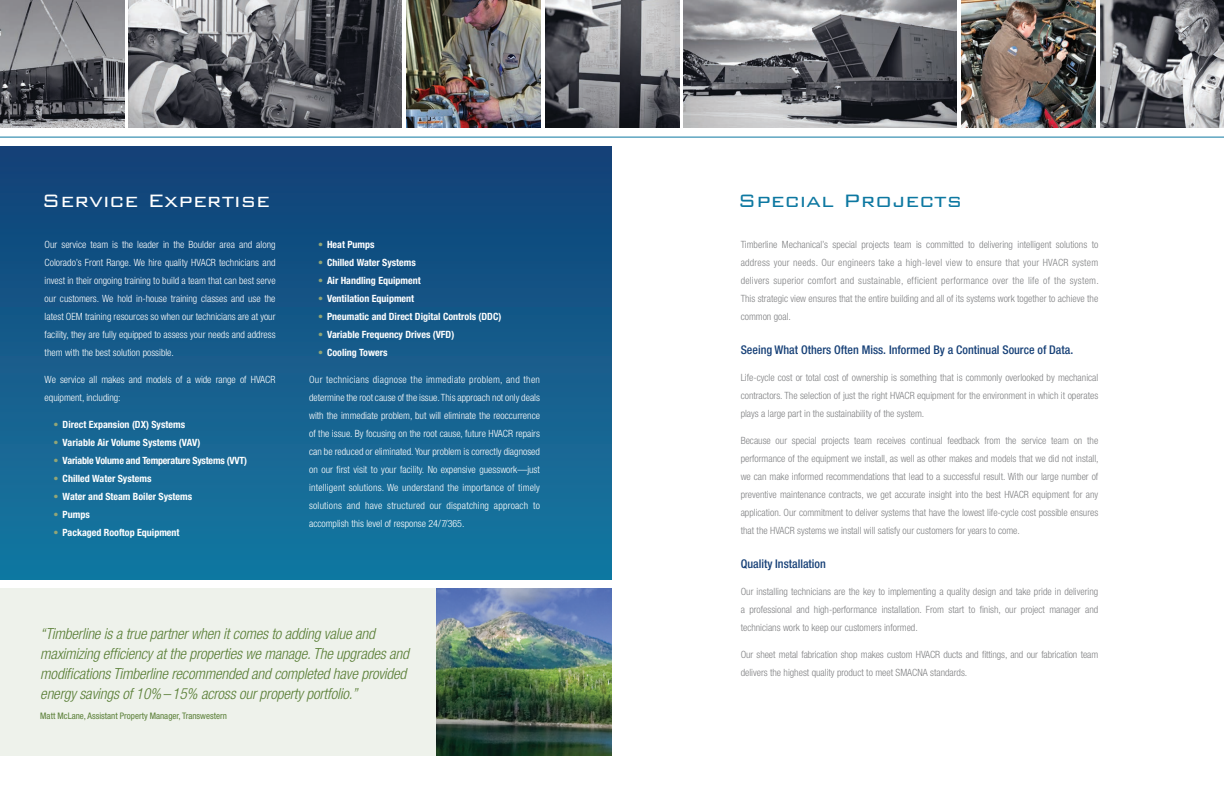
<style>
.page{position:relative;width:1224px;height:792px;background:#fff}
.page>*{position:absolute;margin:0;border:0;box-sizing:border-box;transform-origin:0 0}
.t1{font:300 24px "Bank Gothic BT";color:#fff}
.t2{font:300 24px "Bank Gothic BT";color:#0d78a1}
.t3{font:italic 300 condensed 15.3px/20px "Helvetica Neue";letter-spacing:-.01em;color:#5a7f37}
.t4{font:500 condensed 12px "Helvetica Neue";color:#164077}
.t5{font:300 condensed 10px/18px "Helvetica Neue";color:#808183;text-align:justify}
.t6{font:300 condensed 10px/18px "Helvetica Neue";color:#fff;text-align:justify}
.t7{font:700 condensed 10px "Helvetica Neue";color:#fff}
.t8{font:700 condensed 10px "Helvetica Neue";letter-spacing:-.02em;color:#fff}
.t9{font:condensed 9px "Helvetica Neue";color:#5a7f37}
.s1{color:#93a576}
</style>
<div class="page">
<div style="left:0;top:146px;width:612px;height:434px;background:linear-gradient(to bottom,#134177,#1679a2)"></div>
<hr style="left:612px;top:137px;width:612px;height:1px;background:#0d78a1">
<div style="left:0;top:589px;width:612px;height:167px;background:#eef2eb"></div>
<hr style="left:0;top:137px;width:612px;height:1px;background:#0d78a1">
<img style="left:129px;top:0;width:273px;height:128px">
<img style="left:961px;top:0;width:135px;height:128px">
<img style="left:0;top:0;width:124px;height:128px">
<img style="left:545px;top:0;width:134px;height:128px">
<img style="left:1100px;top:0;width:124px;height:128px">
<img style="left:406px;top:0;width:135px;height:128px">
<img style="left:684px;top:0;width:273px;height:128px">
<img style="left:436px;top:589px;width:176px;height:167px">
<p class="t1" style="left:42px;top:188px;width:230px">Service Expertise</p>
<p class="t6" style="left:45px;top:236px;width:232px">Our service team is the leader in the Boulder area and along Colorado’s Front Range. We hire quality HVACR technicians and invest in their ongoing training to build a team that can best serve our customers. We hold in-house training classes and use the latest OEM training resources so when our technicians are at your facility, they are fully equipped to assess your needs and address them with the best solution possible.</p>
<p class="t6" style="left:45px;top:371px;width:232px">We service all makes and models of a wide range of HVACR equipment, including:</p>
<p class="t7" style="left:54px;top:419px;width:133px"><span class="s1">•</span> Direct Expansion (DX) Systems</p>
<p class="t7" style="left:54px;top:437px;width:148px"><span class="s1">•</span> Variable Air Volume Systems (VAV)</p>
<p class="t8" style="left:54px;top:455px;width:195px"><span class="s1">•</span> Variable Volume and Temperature Systems (VVT)</p>
<p class="t7" style="left:54px;top:473px;width:99px"><span class="s1">•</span> Chilled Water Systems</p>
<p class="t7" style="left:54px;top:491px;width:140px"><span class="s1">•</span> Water and Steam Boiler Systems</p>
<p class="t7" style="left:54px;top:509px;width:38px"><span class="s1">•</span> Pumps</p>
<p class="t7" style="left:54px;top:527px;width:127px"><span class="s1">•</span> Packaged Rooftop Equipment</p>
<p class="t7" style="left:318px;top:238px;width:58px"><span class="s1">•</span> Heat Pumps</p>
<p class="t7" style="left:318px;top:256px;width:99px"><span class="s1">•</span> Chilled Water Systems</p>
<p class="t7" style="left:318px;top:274px;width:104px"><span class="s1">•</span> Air Handling Equipment</p>
<p class="t7" style="left:318px;top:292px;width:98px"><span class="s1">•</span> Ventilation Equipment</p>
<p class="t7" style="left:318px;top:310px;width:185px"><span class="s1">•</span> Pneumatic and Direct Digital Controls (DDC)</p>
<p class="t7" style="left:318px;top:328px;width:138px"><span class="s1">•</span> Variable Frequency Drives (VFD)</p>
<p class="t7" style="left:318px;top:346px;width:71px"><span class="s1">•</span> Cooling Towers</p>
<p class="t6" style="left:309px;top:370px;width:232px">Our technicians diagnose the immediate problem, and then determine the root cause of the issue. This approach not only deals with the immediate problem, but will eliminate the reoccurrence of the issue. By focusing on the root cause, future HVACR repairs can be reduced or eliminated. Your problem is correctly diagnosed on our first visit to your facility. No expensive guesswork—just intelligent solutions. We understand the importance of timely solutions and have structured our dispatching approach to accomplish this level of response 24/7/365.</p>
<p class="t3" style="left:40px;top:623px;width:370px">“Timberline is a true partner when it comes to adding value and maximizing efficiency at the properties we manage. The upgrades and modifications Timberline recommended and completed have provided energy savings of 10%–15% across our property portfolio.”</p>
<p class="t9" style="left:40px;top:710px;width:188px">Matt McLane, Assistant Property Manager, Transwestern</p>
<p class="t2" style="left:738px;top:188px;width:226px">Special Projects</p>
<p class="t5" style="left:741px;top:236px;width:360px">Timberline Mechanical’s special projects team is committed to delivering intelligent solutions to address your needs. Our engineers take a high-level view to ensure that your HVACR system delivers superior comfort and sustainable, efficient performance over the life of the system.<br>This strategic view ensures that the entire building and all of its systems work together to achieve the common goal.</p>
<p class="t4" style="left:741px;top:343px;width:334px">Seeing What Others Often Miss. Informed By a Continual Source of Data.</p>
<p class="t5" style="left:741px;top:369px;width:359px">Life-cycle cost or total cost of ownership is something that is commonly overlooked by mechanical contractors. The selection of just the right HVACR equipment for the environment in which it operates plays a large part in the sustainability of the system.</p>
<p class="t5" style="left:741px;top:432px;width:360px">Because our special projects team receives continual feedback from the service team on the performance of the equipment we install, as well as other makes and models that we did not install, we can make informed recommendations that lead to a successful result. With our large number of preventive maintenance contracts, we get accurate insight into the best HVACR equipment for any application. Our commitment to deliver systems that have the lowest life-cycle cost possible ensures that the HVACR systems we install will satisfy our customers for years to come.</p>
<p class="t4" style="left:741px;top:557px;width:87px">Quality Installation</p>
<p class="t5" style="left:741px;top:583px;width:359px">Our installing technicians are the key to implementing a quality design and take pride in delivering a professional and high-performance installation. From start to finish, our project manager and technicians work to keep our customers informed.</p>
<p class="t5" style="left:741px;top:646px;width:359px">Our sheet metal fabrication shop makes custom HVACR ducts and fittings, and our fabrication team delivers the highest quality product to meet SMACNA standards.</p>
</div>
